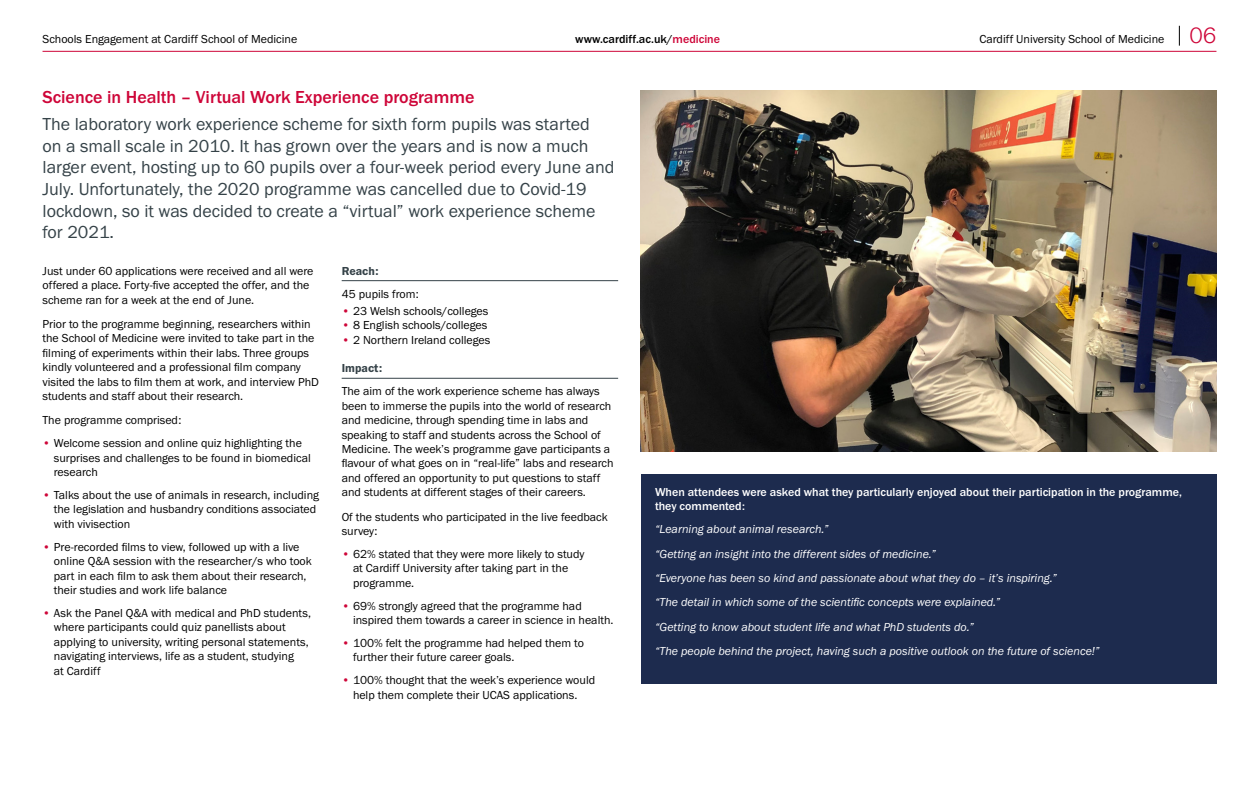
<style>
.page{position:relative;width:1259px;height:786px;background:#fff}
.page>*{position:absolute;margin:0;border:0;box-sizing:border-box;transform-origin:0 0}
.t1{font:18px/21.6px "Franklin Gothic URW Boo";color:#354248}
.t2{font:500 18px "Franklin Gothic URW";color:#ce0538}
.t3{font:12px/14.4px "Franklin Gothic URW Boo";color:#000}
.t4{font:12px/24.3px "Franklin Gothic URW Boo Ita";color:#fff}
.t5{font:500 12px/14.4px "Franklin Gothic URW";color:#fff}
.t6{font:500 12px "Franklin Gothic URW";color:#000}
.t7{font:12px "Franklin Gothic URW Dem";color:#354248}
.s1{color:#ce0538}
.s2{font-family:"Franklin Gothic URW";font-weight:300;font-size:23px;color:#ce0538}
</style>
<div class="page">
<hr style="left:43px;top:51px;width:1173px;height:1px;background:#ce0538">
<svg style="left:1179px;top:26px;width:1px;height:20px"></svg>
<hr style="left:342px;top:280px;width:276px;height:1px;background:#354248">
<hr style="left:342px;top:378px;width:276px;height:1px;background:#354248">
<img style="left:641px;top:91px;width:575px;height:360px">
<div style="left:641px;top:473px;width:575px;height:210px;background:#1d2b4e"></div>
<p class="t3" style="left:43px;top:31px;width:256px">Schools Engagement at Cardiff School of Medicine</p>
<p class="t6" style="left:575px;top:31px;width:146px">www.cardiff.ac.uk/<span class="s1">medicine</span></p>
<p class="t3" style="left:979px;top:31px;width:238px">Cardiff University School of Medicine <span class="s2">06</span></p>
<h1 class="t2" style="left:43px;top:86px;width:433px">Science in Health – Virtual Work Experience programme</h1>
<p class="t1" style="left:43px;top:113px;width:573px">The laboratory work experience scheme for sixth form pupils was started<br>on a small scale in 2010. It has grown over the years and is now a much larger event, hosting up to 60 pupils over a four-week period every June and July. Unfortunately, the 2020 programme was cancelled due to Covid-19 lockdown, so it was decided to create a “virtual” work experience scheme for 2021.</p>
<p class="t3" style="left:43px;top:263px;width:272px">Just under 60 applications were received and all were offered a place. Forty-five accepted the offer, and the scheme ran for a week at the end of June.</p>
<p class="t3" style="left:43px;top:316px;width:278px">Prior to the programme beginning, researchers within the School of Medicine were invited to take part in the filming of experiments within their labs. Three groups kindly volunteered and a professional film company visited the labs to film them at work, and interview PhD students and staff about their research.</p>
<p class="t3" style="left:43px;top:412px;width:140px">The programme comprised:</p>
<p class="t3" style="left:54px;top:435px;width:258px;text-indent:-11px"><span class="s1">•</span> Welcome session and online quiz highlighting the surprises and challenges to be found in biomedical research</p>
<p class="t3" style="left:54px;top:487px;width:267px;text-indent:-11px"><span class="s1">•</span> Talks about the use of animals in research, including the legislation and husbandry conditions associated with vivisection</p>
<p class="t3" style="left:54px;top:539px;width:259px;text-indent:-11px"><span class="s1">•</span> Pre-recorded films to view, followed up with a live online Q&amp;A session with the researcher/s who took part in each film to ask them about their research, their studies and work life balance</p>
<p class="t3" style="left:54px;top:605px;width:259px;text-indent:-11px"><span class="s1">•</span> Ask the Panel Q&amp;A with medical and PhD students, where participants could quiz panellists about applying to university, writing personal statements, navigating interviews, life as a student, studying<br>at Cardiff</p>
<p class="t7" style="left:342px;top:263px;width:38px">Reach:</p>
<p class="t3" style="left:342px;top:286px;width:79px">45 pupils from:</p>
<p class="t3" style="left:342px;top:303px;width:148px"><span class="s1">•</span> 23 Welsh schools/colleges</p>
<p class="t3" style="left:342px;top:318px;width:147px"><span class="s1">•</span> 8 English schools/colleges</p>
<p class="t3" style="left:342px;top:332px;width:150px"><span class="s1">•</span> 2 Northern Ireland colleges</p>
<p class="t7" style="left:342px;top:361px;width:42px">Impact:</p>
<p class="t3" style="left:342px;top:383px;width:273px">The aim of the work experience scheme has always been to immerse the pupils into the world of research and medicine, through spending time in labs and speaking to staff and students across the School of Medicine. The week’s programme gave participants a flavour of what goes on in “real-life” labs and research and offered an opportunity to put questions to staff and students at different stages of their careers.</p>
<p class="t3" style="left:342px;top:509px;width:268px">Of the students who participated in the live feedback survey:</p>
<p class="t3" style="left:353px;top:546px;width:233px;text-indent:-11px"><span class="s1">•</span> 62% stated that they were more likely to study at Cardiff University after taking part in the programme.</p>
<p class="t3" style="left:353px;top:598px;width:262px;text-indent:-11px"><span class="s1">•</span> 69% strongly agreed that the programme had inspired them towards a career in science in health.</p>
<p class="t3" style="left:353px;top:635px;width:232px;text-indent:-11px"><span class="s1">•</span> 100% felt the programme had helped them to further their future career goals.</p>
<p class="t3" style="left:342px;top:672px;width:255px;text-align:center"><span class="s1">•</span> 100% thought that the week’s experience would help them complete their UCAS applications.</p>
<p class="t5" style="left:655px;top:484px;width:528px">When attendees were asked what they particularly enjoyed about their participation in the programme, they commented:</p>
<p class="t4" style="left:655px;top:516px;width:446px">“Learning about animal research.”<br>“Getting an insight into the different sides of medicine.”<br>“Everyone has been so kind and passionate about what they do – it’s inspiring.”<br>“The detail in which some of the scientific concepts were explained.”<br>“Getting to know about student life and what PhD students do.”<br>“The people behind the project, having such a positive outlook on the future of science!”</p>
</div>
